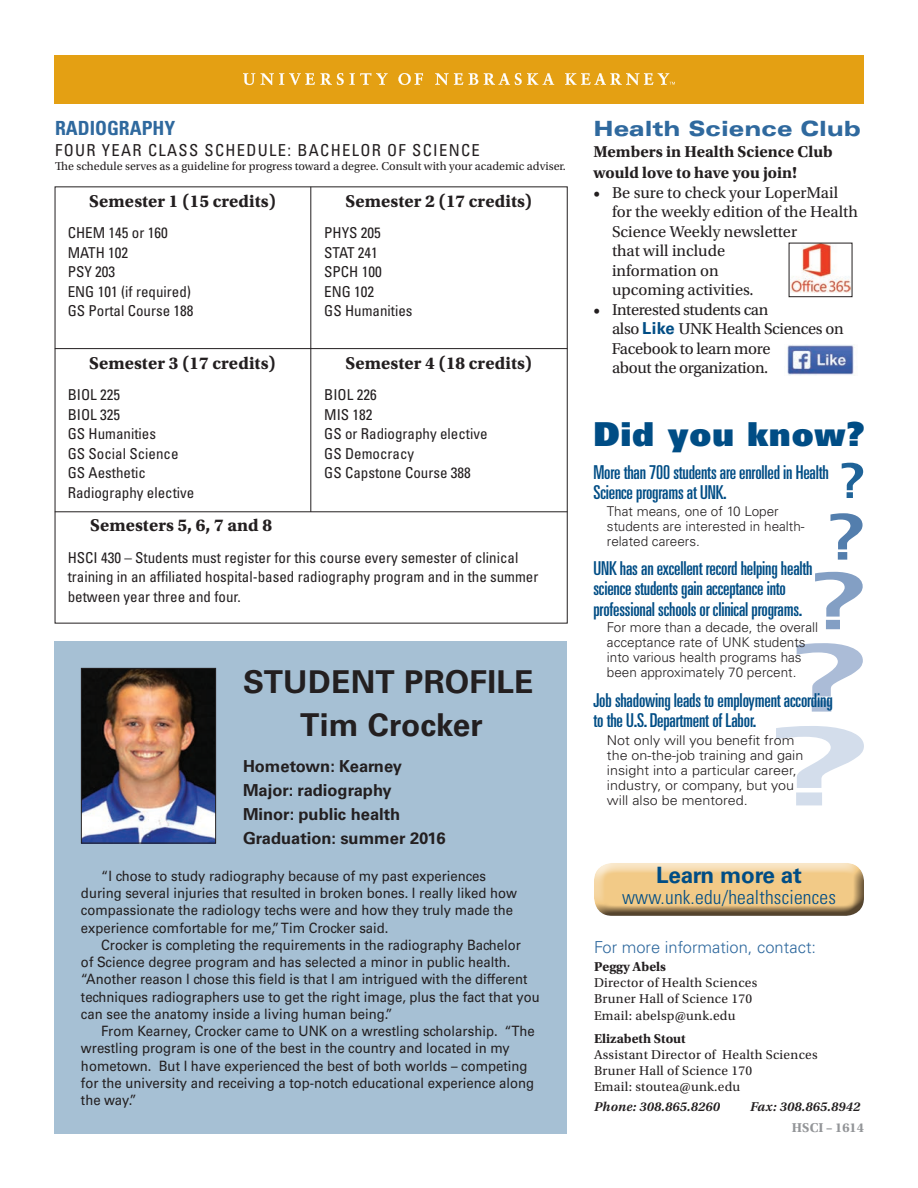
<style>
.page{position:relative;width:918px;height:1188px;background:#fff}
.page>*{position:absolute;margin:0;border:0;box-sizing:border-box;transform-origin:0 0}
.BLACK_headlines{font:700 108px "Univers LT Std";color:#d3ddeb;scale:2 1}
.BLACK_headlines-2{font:700 93px "Univers LT Std";color:#abbcd7;scale:1.75 1}
.BLACK_headlines-3{font:700 78px "Univers LT Std";color:#839fc4;scale:1.5 1}
.BLACK_headlines-4{font:700 63px "Univers LT Std";color:#537ead;scale:1.25 1}
.BLACK_headlines-5{font:700 48px "Univers LT Std";color:#1f6398;scale:1.1 1}
.BLACK_headlines-6{font:33px "Univers LT Std X Black";letter-spacing:.03em;color:#004d85}
.BLACK_headlines-7{font:700 31.5px "Univers LT Std";letter-spacing:.01em;color:#231f20}
.t1{font:700 22.5px "Univers LT Std";letter-spacing:-.01em;color:#004d85}
.BLUE_sub-headlines{font:900 expanded 21px "Univers LT Std";color:#2f699e}
.t2{font:300 condensed 19.5px "Univers LT Std";letter-spacing:.01em;color:#004d85}
.BLUE_sub-headlines-2{font:700 condensed 19.5px "Univers LT Std";color:#2f699e}
.For_more_information{font:ultra-condensed 19.2px/20.2px "Univers LT Std";letter-spacing:-.01em;color:#004d85}
.Semester_type{font:18px "Utopia Std Bold Capt";color:#231f20}
.t3{font:16.5px/19.5px "Utopia Std";color:#231f20}
.t4{font:16.5px/19.5px "Utopia Std";letter-spacing:-.02em;color:#231f20}
.t5{font:700 16.5px "Univers LT Std";color:#231f20}
.Text_copy{font:700 16.5px/20.9px "Utopia Std";color:#231f20}
.FOUR_YEAR_CLASS{font:condensed 16.5px "Univers LT Std";letter-spacing:.08em;color:#231f20}
.For_more_information-2{font:300 16.5px "Univers LT Std";color:#2f699e}
.Class_schedule_type{font:condensed 15px/19.5px "Univers LT Std";color:#231f20}
.FACTS{font:14.25px/17.2px "Univers LT Std";color:#231f20;scale:.92 1}
.FACTS-2{font:300 13.5px/15px "Univers LT Std";color:#231f20}
.Dept_Chair_info{font:13.5px "Utopia Std";letter-spacing:.02em;color:#231f20}
.FACTS-3{font:300 13.5px/15px "Univers LT Std";color:#231f20;scale:1.06 1}
.Dept_Chair_info-2{font:italic 600 13.5px "Utopia Std";letter-spacing:.02em;color:#231f20}
.Dept_Chair_info-3{font:700 13.5px "Utopia Std";color:#231f20}
.Story_TEXT{font:700 13.5px "Utopia Std";color:#939598}
.Small_print_by_4-yr{font:12px "Utopia Std";color:#231f20}
.s1{font-family:"Univers LT Std";font-weight:700;color:#004d85}
</style>
<div class="page">
<div style="left:54px;top:55px;width:810px;height:48px;background:#e4a013"></div>
<svg style="left:243px;top:73px;width:12px;height:12px"></svg>
<svg style="left:261px;top:73px;width:83px;height:12px"></svg>
<svg style="left:350px;top:73px;width:38px;height:12px"></svg>
<svg style="left:398px;top:73px;width:25px;height:12px"></svg>
<svg style="left:435px;top:73px;width:28px;height:12px"></svg>
<svg style="left:469px;top:73px;width:9px;height:12px"></svg>
<svg style="left:484px;top:73px;width:70px;height:12px"></svg>
<svg style="left:565px;top:73px;width:110px;height:12px"></svg>
<div style="left:54px;top:642px;width:513px;height:492px;background:#a6c0d4"></div>
<hr style="left:55px;top:348px;width:512px;height:1px;background:#231f20">
<hr style="left:55px;top:512px;width:512px;height:1px;background:#231f20">
<hr style="left:311px;top:187px;width:1px;height:325px;background:#231f20">
<div style="left:591px;top:861px;width:273px;height:45px;background:#fff;opacity:.75"></div>
<div style="left:591px;top:867px;width:273px;height:50px;background:#231f20;opacity:.75"></div>
<img style="left:83px;top:670px;width:131px;height:171px">
<div style="left:81px;top:668px;width:135px;height:175px;border:1px solid #231f20"></div>
<img style="left:787px;top:344px;width:67px;height:32px">
<img style="left:791px;top:245px;width:59px;height:47px">
<p class="BLUE_sub-headlines-2" style="left:55px;top:116px;width:122px">RADIOGRAPHY</p>
<p class="FOUR_YEAR_CLASS" style="left:55px;top:139px;width:426px">FOUR YEAR CLASS SCHEDULE: BACHELOR OF SCIENCE</p>
<p class="Small_print_by_4-yr" style="left:55px;top:160px;width:512px">The schedule serves as a guideline for progress toward a degree. Consult with your academic adviser.</p>
<p class="Semester_type" style="left:89px;top:190px;width:188px">Semester 1 (15 credits)</p>
<p class="Semester_type" style="left:346px;top:190px;width:188px">Semester 2 (17 credits)</p>
<p class="Class_schedule_type" style="left:68px;top:223px;width:101px">CHEM 145 or 160</p>
<p class="Class_schedule_type" style="left:68px;top:242px;width:62px">MATH 102</p>
<p class="Class_schedule_type" style="left:68px;top:262px;width:49px">PSY 203</p>
<p class="Class_schedule_type" style="left:68px;top:281px;width:125px">ENG 101 (if required)</p>
<p class="Class_schedule_type" style="left:68px;top:301px;width:127px">GS Portal Course 188</p>
<p class="Class_schedule_type" style="left:324px;top:223px;width:58px">PHYS 205</p>
<p class="Class_schedule_type" style="left:324px;top:242px;width:55px">STAT 241</p>
<p class="Class_schedule_type" style="left:324px;top:262px;width:59px">SPCH 100</p>
<p class="Class_schedule_type" style="left:324px;top:281px;width:51px">ENG 102</p>
<p class="Class_schedule_type" style="left:324px;top:301px;width:90px">GS Humanities</p>
<p class="Semester_type" style="left:89px;top:353px;width:188px">Semester 3 (17 credits)</p>
<p class="Semester_type" style="left:346px;top:353px;width:188px">Semester 4 (18 credits)</p>
<p class="Class_schedule_type" style="left:68px;top:385px;width:54px">BIOL 225</p>
<p class="Class_schedule_type" style="left:68px;top:404px;width:54px">BIOL 325</p>
<p class="Class_schedule_type" style="left:68px;top:424px;width:90px">GS Humanities</p>
<p class="Class_schedule_type" style="left:68px;top:443px;width:112px">GS Social Science</p>
<p class="Class_schedule_type" style="left:68px;top:463px;width:80px">GS Aesthetic</p>
<p class="Class_schedule_type" style="left:68px;top:482px;width:128px">Radiography elective</p>
<p class="Class_schedule_type" style="left:324px;top:385px;width:54px">BIOL 226</p>
<p class="Class_schedule_type" style="left:324px;top:404px;width:50px">MIS 182</p>
<p class="Class_schedule_type" style="left:324px;top:424px;width:165px">GS or Radiography elective</p>
<p class="Class_schedule_type" style="left:324px;top:443px;width:91px">GS Democracy</p>
<p class="Class_schedule_type" style="left:324px;top:463px;width:148px">GS Capstone Course 388</p>
<p class="Semester_type" style="left:90px;top:515px;width:183px">Semesters 5, 6, 7 and 8</p>
<p class="Class_schedule_type" style="left:68px;top:547px;width:472px">HSCI 430 – Students must register for this course every semester of clinical training in an affiliated hospital-based radiography program and in the summer between year three and four.</p>
<p class="BLACK_headlines-7" style="left:243px;top:663px;width:292px">STUDENT PROFILE</p>
<p class="BLACK_headlines-7" style="left:300px;top:707px;width:184px">Tim Crocker</p>
<p class="t5" style="left:243px;top:756px;width:161px">Hometown: Kearney</p>
<p class="t5" style="left:243px;top:780px;width:150px">Major: radiography</p>
<p class="t5" style="left:243px;top:804px;width:159px">Minor: public health</p>
<p class="t5" style="left:243px;top:828px;width:204px">Graduation: summer 2016</p>
<p class="FACTS" style="left:81px;top:867px;width:476px;text-indent:20px">“I chose to study radiography because of my past experiences during several injuries that resulted in broken bones. I really liked how compassionate the radiology techs were and how they truly made the experience comfortable for me,” Tim Crocker said.</p>
<p class="FACTS" style="left:81px;top:936px;width:500px;text-indent:20px">Crocker is completing the requirements in the radiography Bachelor<br>of Science degree program and has selected a minor in public health. “Another reason I chose this field is that I am intrigued with the different techniques radiographers use to get the right image, plus the fact that you can see the anatomy inside a living human being.”</p>
<p class="FACTS" style="left:81px;top:1023px;width:495px;text-indent:20px">From Kearney, Crocker came to UNK on a wrestling scholarship. “The wrestling program is one of the best in the country and located in my hometown. But I have experienced the best of both worlds – competing for the university and receiving a top-notch educational experience along the way.”</p>
<p class="BLUE_sub-headlines" style="left:593px;top:116px;width:269px">Health Science Club</p>
<p class="Text_copy" style="left:593px;top:141px;width:241px">Members in Health Science Club would love to have you join!</p>
<p class="t3" style="left:612px;top:183px;width:247px;text-indent:-19px">• Be sure to check your LoperMail for the weekly edition of the Health<br>Science Weekly newsletter<br>that will include<br>information on<br>upcoming activities.</p>
<p class="t4" style="left:612px;top:300px;width:233px;text-indent:-18px">• Interested students can<br>also <span class="s1">Like</span> UNK Health Sciences on<br>Facebook to learn more<br>about the organization.</p>
<p class="BLACK_headlines-6" style="left:594px;top:412px;width:272px">Did you know?</p>
<p class="For_more_information" style="left:593px;top:462px;width:237px">More than 700 students are enrolled in Health<br>Science programs at UNK.</p>
<p class="BLACK_headlines-5" style="left:839px;top:453px;width:25px">?</p>
<p class="FACTS-2" style="left:607px;top:504px;width:199px">That means, one of 10 Loper students are interested in health&shy;related careers.</p>
<p class="BLACK_headlines-4" style="left:827px;top:501px;width:33px">?</p>
<p class="For_more_information" style="left:593px;top:558px;width:221px">UNK has an excellent record helping health science students gain acceptance into professional schools or clinical programs.</p>
<p class="BLACK_headlines-3" style="left:810px;top:556px;width:40px">?</p>
<p class="FACTS-2" style="left:607px;top:619px;width:213px">For more than a decade, the overall acceptance rate of UNK students into various health programs has been approximately 70 percent.</p>
<p class="For_more_information" style="left:593px;top:690px;width:241px">Job shadowing leads to employment according to the U.S. Department of Labor.</p>
<p class="FACTS-3" style="left:607px;top:733px;width:187px">Not only will you benefit from the on-the-job training and gain insight into a particular career, industry, or company, but you will also be mentored.</p>
<p class="BLACK_headlines-2" style="left:789px;top:624px;width:48px">?</p>
<p class="BLACK_headlines" style="left:766px;top:704px;width:56px">?</p>
<p class="t1" style="left:656px;top:862px;width:147px">Learn more at</p>
<p class="t2" style="left:622px;top:885px;width:215px">www.unk.edu/healthsciences</p>
<p class="For_more_information-2" style="left:594px;top:937px;width:224px">For more information, contact:</p>
<p class="Dept_Chair_info-3" style="left:594px;top:959px;width:74px">Peggy Abels</p>
<p class="Dept_Chair_info" style="left:594px;top:976px;width:165px">Director of Health Sciences</p>
<p class="Dept_Chair_info" style="left:594px;top:992px;width:160px">Bruner Hall of Science 170</p>
<p class="Dept_Chair_info" style="left:594px;top:1008px;width:143px">Email: abelsp@unk.edu</p>
<p class="Dept_Chair_info-3" style="left:594px;top:1030px;width:93px">Elizabeth Stout</p>
<p class="Dept_Chair_info" style="left:594px;top:1047px;width:225px">Assistant Director of Health Sciences</p>
<p class="Dept_Chair_info" style="left:594px;top:1063px;width:160px">Bruner Hall of Science 170</p>
<p class="Dept_Chair_info" style="left:594px;top:1080px;width:148px">Email: stoutea@unk.edu</p>
<p class="Dept_Chair_info-2" style="left:594px;top:1099px;width:127px">Phone: 308.865.8260</p>
<p class="Dept_Chair_info-2" style="left:750px;top:1099px;width:111px">Fax: 308.865.8942</p>
<p class="Story_TEXT" style="left:792px;top:1120px;width:74px">HSCI – 1614</p>
</div>
